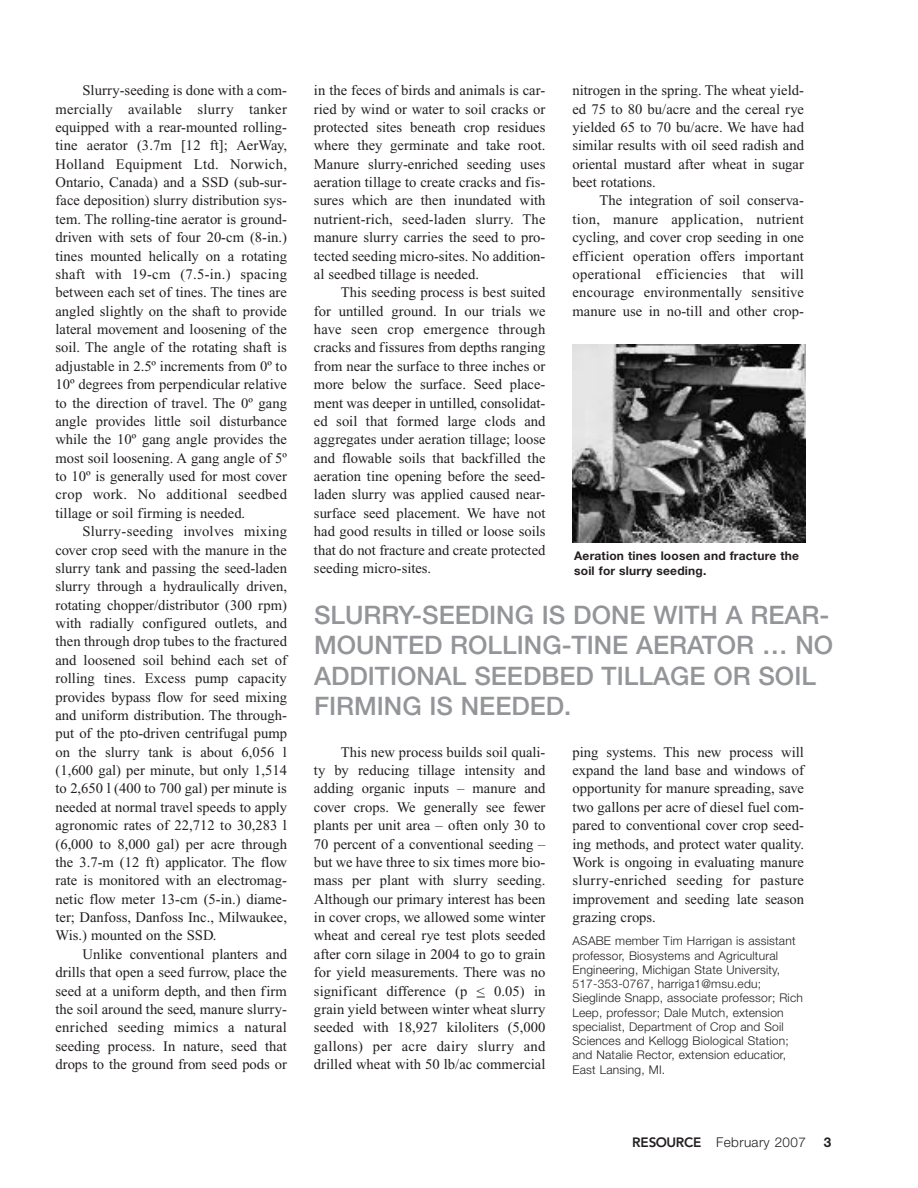
<style>
.page{position:relative;width:918px;height:1188px;background:#fff}
.page>*{position:absolute;margin:0;border:0;box-sizing:border-box;transform-origin:0 0}
.t1{font:500 25.5px/30.6px "Helvetica Neue";color:#939598}
.t2{font:14.7px/18.3px "Times New Roman";color:#231f20;text-align:justify}
.t3{font:300 13.5px "Helvetica Neue";letter-spacing:.03em;color:#231f20}
.t4{font:700 13.5px "Helvetica Neue";color:#231f20}
.t5{font:300 12px/14.2px "Helvetica Neue";letter-spacing:.015em;color:#231f20}
.t6{font:700 12px/15px "Helvetica Neue";letter-spacing:.015em;color:#231f20}
.s1{font-family:"Avenir";font-weight:800}
</style>
<div class="page">
<img style="left:573px;top:344px;width:233px;height:198px">
<p class="t2" style="left:55px;top:82px;width:233px;text-indent:27px">Slurry-seeding is done with a com&shy;mercially available slurry tanker equipped with a rear-mounted rolling&shy;tine aerator (3.7m [12 ft]; AerWay, Holland Equipment Ltd. Norwich, Ontario, Canada) and a SSD (sub-sur&shy;face deposition) slurry distribution sys&shy;tem. The rolling-tine aerator is ground&shy;driven with sets of four 20-cm (8-in.) tines mounted helically on a rotating shaft with 19-cm (7.5-in.) spacing between each set of tines. The tines are angled slightly on the shaft to provide lateral movement and loosening of the soil. The angle of the rotating shaft is adjustable in 2.5º increments from 0º to 10º degrees from perpendicular relative to the direction of travel. The 0º gang angle provides little soil disturbance while the 10º gang angle provides the most soil loosening. A gang angle of 5º to 10º is generally used for most cover crop work. No additional seedbed tillage or soil firming is needed.</p>
<p class="t2" style="left:55px;top:523px;width:233px;text-indent:27px">Slurry-seeding involves mixing cover crop seed with the manure in the slurry tank and passing the seed-laden slurry through a hydraulically driven, rotating chopper/distributor (300 rpm) with radially configured outlets, and then through drop tubes to the fractured and loosened soil behind each set of rolling tines. Excess pump capacity provides bypass flow for seed mixing and uniform distribution. The through&shy;put of the pto-driven centrifugal pump on the slurry tank is about 6,056 l (1,600 gal) per minute, but only 1,514 to 2,650 l (400 to 700 gal) per minute is needed at normal travel speeds to apply agronomic rates of 22,712 to 30,283 l (6,000 to 8,000 gal) per acre through the 3.7-m (12 ft) applicator. The flow rate is monitored with an electromag&shy;netic flow meter 13-cm (5-in.) diame&shy;ter; Danfoss, Danfoss Inc., Milwaukee, Wis.) mounted on the SSD.</p>
<p class="t2" style="left:55px;top:946px;width:233px;text-indent:27px">Unlike conventional planters and drills that open a seed furrow, place the seed at a uniform depth, and then firm the soil around the seed, manure slurry&shy;enriched seeding mimics a natural seeding process. In nature, seed that drops to the ground from seed pods or</p>
<p class="t2" style="left:314px;top:82px;width:233px">in the feces of birds and animals is car&shy;ried by wind or water to soil cracks or protected sites beneath crop residues where they germinate and take root.<br>Manure slurry-enriched seeding uses aeration tillage to create cracks and fis&shy;sures which are then inundated with nutrient-rich, seed-laden slurry. The manure slurry carries the seed to pro&shy;tected seeding micro-sites. No addition&shy;al seedbed tillage is needed.</p>
<p class="t2" style="left:314px;top:285px;width:233px;text-indent:27px">This seeding process is best suited for untilled ground. In our trials we have seen crop emergence through cracks and fissures from depths ranging from near the surface to three inches or more below the surface. Seed place&shy;ment was deeper in untilled, consolidat&shy;ed soil that formed large clods and aggregates under aeration tillage; loose and flowable soils that backfilled the aeration tine opening before the seed&shy;laden slurry was applied caused near&shy;surface seed placement. We have not had good results in tilled or loose soils that do not fracture and create protected seeding micro-sites.</p>
<p class="t2" style="left:572px;top:82px;width:233px">nitrogen in the spring. The wheat yield&shy;ed 75 to 80 bu/acre and the cereal rye yielded 65 to 70 bu/acre. We have had similar results with oil seed radish and oriental mustard after wheat in sugar beet rotations.</p>
<p class="t2" style="left:572px;top:193px;width:233px;text-indent:27px">The integration of soil conserva&shy;tion, manure application, nutrient cycling, and cover crop seeding in one efficient operation offers important operational efficiencies that will encourage environmentally sensitive manure use in no-till and other crop-</p>
<p class="t6" style="left:574px;top:549px;width:226px">Aeration tines loosen and fracture the soil for slurry seeding.</p>
<h1 class="t1" style="left:314px;top:602px;width:521px">SLURRY-SEEDING IS DONE WITH A REAR-<br>MOUNTED ROLLING-TINE AERATOR … NO<br>ADDITIONAL SEEDBED TILLAGE OR SOIL<br>FIRMING IS NEEDED.</h1>
<p class="t2" style="left:314px;top:744px;width:233px;text-indent:27px">This new process builds soil quali&shy;ty by reducing tillage intensity and adding organic inputs – manure and cover crops. We generally see fewer plants per unit area – often only 30 to 70 percent of a conventional seeding – but we have three to six times more bio&shy;mass per plant with slurry seeding.<br>Although our primary interest has been in cover crops, we allowed some winter wheat and cereal rye test plots seeded after corn silage in 2004 to go to grain for yield measurements. There was no significant difference (p &lt; 0.05) in grain yield between winter wheat slurry seeded with 18,927 kiloliters (5,000 gallons) per acre dairy slurry and drilled wheat with 50 lb/ac commercial</p>
<p class="t2" style="left:572px;top:744px;width:233px">ping systems. This new process will expand the land base and windows of opportunity for manure spreading, save two gallons per acre of diesel fuel com&shy;pared to conventional cover crop seed&shy;ing methods, and protect water quality.<br>Work is ongoing in evaluating manure slurry-enriched seeding for pasture improvement and seeding late season grazing crops.</p>
<p class="t5" style="left:573px;top:935px;width:232px">ASABE member Tim Harrigan is assistant professor, Biosystems and Agricultural Engineering, Michigan State University, 517-353-0767, harriga1@msu.edu; Sieglinde Snapp, associate professor; Rich Leep, professor; Dale Mutch, extension specialist, Department of Crop and Soil Sciences and Kellogg Biological Station; and Natalie Rector, extension educatior, East Lansing, MI.</p>
<p class="t3" style="left:632px;top:1138px;width:175px"><span class="s1">RESOURCE</span> February 2007</p>
<p class="t4" style="left:824px;top:1138px;width:9px">3</p>
</div>
